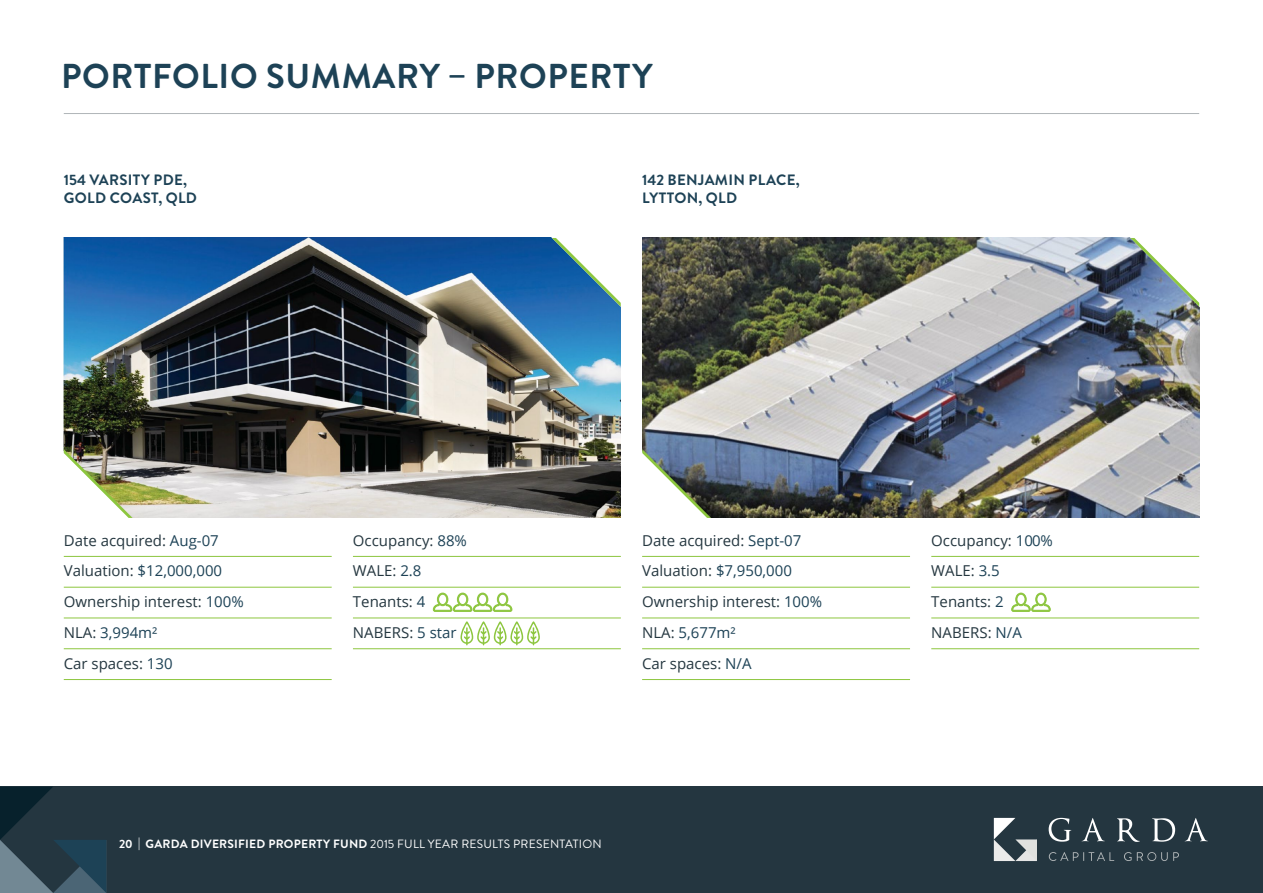
<style>
.page{position:relative;width:1263px;height:893px;background:#fff}
.page>*{position:absolute;margin:0;border:0;box-sizing:border-box;transform-origin:0 0}
.t1{font:700 34.5px "Brandon Grotesque";letter-spacing:.02em;color:#1d4256}
.t2{font:15px/30.8px "Open Sans";color:#253740}
.t3{font:700 15px/18px "Brandon Grotesque";letter-spacing:.02em;color:#1d4256}
.t4{font:700 12px "Brandon Grotesque";letter-spacing:.02em;color:#fff}
.s1{color:#1d4256}
.s2{font-weight:400}
</style>
<div class="page">
<div style="left:0;top:787px;width:1262px;height:106px;background:#243640"></div>
<svg style="left:0;top:787px;width:106px;height:106px"></svg>
<svg style="left:994px;top:818px;width:43px;height:43px"></svg>
<svg style="left:1049px;top:818px;width:22px;height:24px"></svg>
<svg style="left:1082px;top:818px;width:23px;height:23px"></svg>
<svg style="left:1117px;top:818px;width:23px;height:24px"></svg>
<svg style="left:1152px;top:818px;width:23px;height:24px"></svg>
<svg style="left:1185px;top:818px;width:23px;height:23px"></svg>
<svg style="left:1049px;top:852px;width:65px;height:9px"></svg>
<svg style="left:1124px;top:852px;width:7px;height:9px"></svg>
<svg style="left:1137px;top:852px;width:42px;height:9px"></svg>
<hr style="left:64px;top:113px;width:1135px;height:1px;background:#b0b5b8">
<hr style="left:64px;top:556px;width:268px;height:1px;background:#8dc63f">
<hr style="left:64px;top:587px;width:268px;height:1px;background:#8dc63f">
<hr style="left:64px;top:618px;width:268px;height:1px;background:#8dc63f">
<hr style="left:64px;top:648px;width:268px;height:1px;background:#8dc63f">
<hr style="left:64px;top:679px;width:268px;height:1px;background:#8dc63f">
<hr style="left:353px;top:556px;width:268px;height:1px;background:#8dc63f">
<hr style="left:353px;top:587px;width:268px;height:1px;background:#8dc63f">
<hr style="left:353px;top:618px;width:268px;height:1px;background:#8dc63f">
<hr style="left:353px;top:648px;width:268px;height:1px;background:#8dc63f">
<svg style="left:433px;top:593px;width:79px;height:19px"></svg>
<svg style="left:460px;top:621px;width:80px;height:24px"></svg>
<hr style="left:642px;top:556px;width:268px;height:1px;background:#8dc63f">
<hr style="left:642px;top:587px;width:268px;height:1px;background:#8dc63f">
<hr style="left:642px;top:618px;width:268px;height:1px;background:#8dc63f">
<hr style="left:642px;top:648px;width:268px;height:1px;background:#8dc63f">
<hr style="left:642px;top:679px;width:268px;height:1px;background:#8dc63f">
<hr style="left:931px;top:556px;width:268px;height:1px;background:#8dc63f">
<hr style="left:931px;top:587px;width:268px;height:1px;background:#8dc63f">
<hr style="left:931px;top:618px;width:268px;height:1px;background:#8dc63f">
<hr style="left:931px;top:648px;width:268px;height:1px;background:#8dc63f">
<svg style="left:1011px;top:593px;width:40px;height:19px"></svg>
<img style="left:64px;top:238px;width:557px;height:280px">
<img style="left:642px;top:238px;width:557px;height:280px">
<svg style="left:550px;top:237px;width:71px;height:72px"></svg>
<svg style="left:1128px;top:237px;width:72px;height:72px"></svg>
<img style="left:63px;top:449px;width:71px;height:69px">
<svg style="left:642px;top:449px;width:71px;height:69px"></svg>
<h1 class="t1" style="left:61px;top:52px;width:593px">PORTFOLIO SUMMARY – PROPERTY</h1>
<p class="t3" style="left:64px;top:171px;width:135px">154 VARSITY PDE,<br>GOLD COAST, QLD</p>
<p class="t3" style="left:642px;top:171px;width:159px">142 BENJAMIN PLACE,<br>LYTTON, QLD</p>
<p class="t2" style="left:64px;top:524px;width:182px">Date acquired: <span class="s1">Aug-07<br></span>Valuation: <span class="s1">$12,000,000<br></span>Ownership interest: <span class="s1">100%<br></span>NLA: <span class="s1">3,994m²<br></span>Car spaces: <span class="s1">130</span></p>
<p class="t2" style="left:353px;top:524px;width:115px">Occupancy: <span class="s1">88%<br></span>WALE: <span class="s1">2.8<br></span>Tenants: <span class="s1">4<br></span>NABERS: <span class="s1">5 star</span></p>
<p class="t2" style="left:642px;top:524px;width:182px">Date acquired: <span class="s1">Sept-07<br></span>Valuation: <span class="s1">$7,950,000<br></span>Ownership interest: <span class="s1">100%<br></span>NLA: <span class="s1">5,677m²<br></span>Car spaces: <span class="s1">N/A</span></p>
<p class="t2" style="left:931px;top:524px;width:123px">Occupancy: <span class="s1">100%<br></span>WALE: <span class="s1">3.5<br></span>Tenants: <span class="s1">2<br></span>NABERS: <span class="s1">N/A</span></p>
<p class="t4" style="left:119px;top:836px;width:484px">20 | GARDA DIVERSIFIED PROPERTY FUND <span class="s2">2015 FULL YEAR RESULTS PRESENTATION</span></p>
</div>
